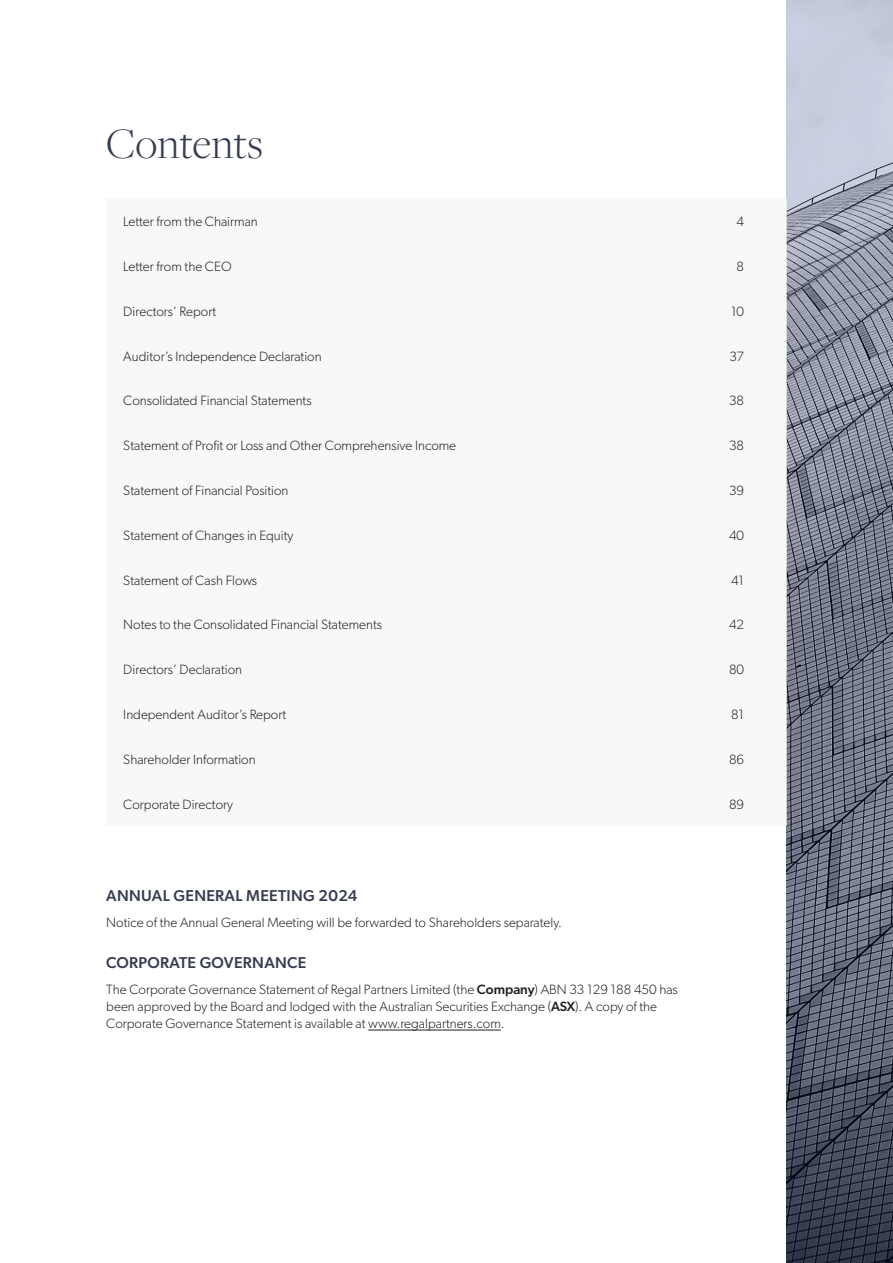
<style>
.page{position:relative;width:893px;height:1263px;background:#fff}
.page>*{position:absolute;margin:0;border:0;box-sizing:border-box;transform-origin:0 0}
.Heading_1{font:300 45px "Freight Disp Pro";color:#363d50}
._4__MainHead_Semi-bold_12pt{font:500 15.75px "Gibson";letter-spacing:.02em;color:#363d50}
._1__Body{font:300 13.5px/17.2px "Gibson";color:#231f20}
.s1{font-weight:500}
</style>
<div class="page">
<img style="left:787px;top:0;width:106px;height:1263px">
<hr style="left:368px;top:1030px;width:133px;height:1px;background:#231f20">
<p class="Heading_1" style="left:106px;top:115px;width:158px">Contents</p>
<p class="_1__Body" style="left:123px;top:213px;width:136px">Letter from the Chairman</p>
<p class="_1__Body" style="left:737px;top:213px;width:9px">4</p>
<p class="_1__Body" style="left:123px;top:257px;width:110px">Letter from the CEO</p>
<p class="_1__Body" style="left:737px;top:257px;width:9px">8</p>
<p class="_1__Body" style="left:123px;top:302px;width:94px">Directors’ Report</p>
<p class="_1__Body" style="left:731px;top:302px;width:15px">10</p>
<p class="_1__Body" style="left:123px;top:347px;width:200px">Auditor’s Independence Declaration</p>
<p class="_1__Body" style="left:729px;top:347px;width:16px">37</p>
<p class="_1__Body" style="left:123px;top:392px;width:190px">Consolidated Financial Statements</p>
<p class="_1__Body" style="left:729px;top:392px;width:17px">38</p>
<p class="_1__Body" style="left:123px;top:437px;width:334px">Statement of Profit or Loss and Other Comprehensive Income</p>
<p class="_1__Body" style="left:729px;top:437px;width:17px">38</p>
<p class="_1__Body" style="left:123px;top:482px;width:167px">Statement of Financial Position</p>
<p class="_1__Body" style="left:729px;top:482px;width:17px">39</p>
<p class="_1__Body" style="left:123px;top:526px;width:172px">Statement of Changes in Equity</p>
<p class="_1__Body" style="left:729px;top:526px;width:17px">40</p>
<p class="_1__Body" style="left:123px;top:571px;width:135px">Statement of Cash Flows</p>
<p class="_1__Body" style="left:731px;top:571px;width:15px">41</p>
<p class="_1__Body" style="left:123px;top:616px;width:260px">Notes to the Consolidated Financial Statements</p>
<p class="_1__Body" style="left:729px;top:616px;width:17px">42</p>
<p class="_1__Body" style="left:123px;top:661px;width:120px">Directors’ Declaration</p>
<p class="_1__Body" style="left:729px;top:661px;width:17px">80</p>
<p class="_1__Body" style="left:123px;top:706px;width:164px">Independent Auditor’s Report</p>
<p class="_1__Body" style="left:731px;top:706px;width:15px">81</p>
<p class="_1__Body" style="left:123px;top:750px;width:134px">Shareholder Information</p>
<p class="_1__Body" style="left:729px;top:750px;width:17px">86</p>
<p class="_1__Body" style="left:123px;top:795px;width:111px">Corporate Directory</p>
<p class="_1__Body" style="left:729px;top:795px;width:17px">89</p>
<p class="_4__MainHead_Semi-bold_12pt" style="left:106px;top:886px;width:253px">ANNUAL GENERAL MEETING 2024</p>
<p class="_1__Body" style="left:106px;top:914px;width:457px">Notice of the Annual General Meeting will be forwarded to Shareholders separately.</p>
<p class="_4__MainHead_Semi-bold_12pt" style="left:106px;top:953px;width:202px">CORPORATE GOVERNANCE--</p>
<p class="_1__Body" style="left:106px;top:980px;width:573px">The Corporate Governance Statement of Regal Partners Limited (the <span class="s1">Company</span>) ABN 33 129 188 450 has been approved by the Board and lodged with the Australian Securities Exchange (<span class="s1">ASX</span>). A copy of the<br>Corporate Governance Statement is available at www.regalpartners.com.</p>
</div>
